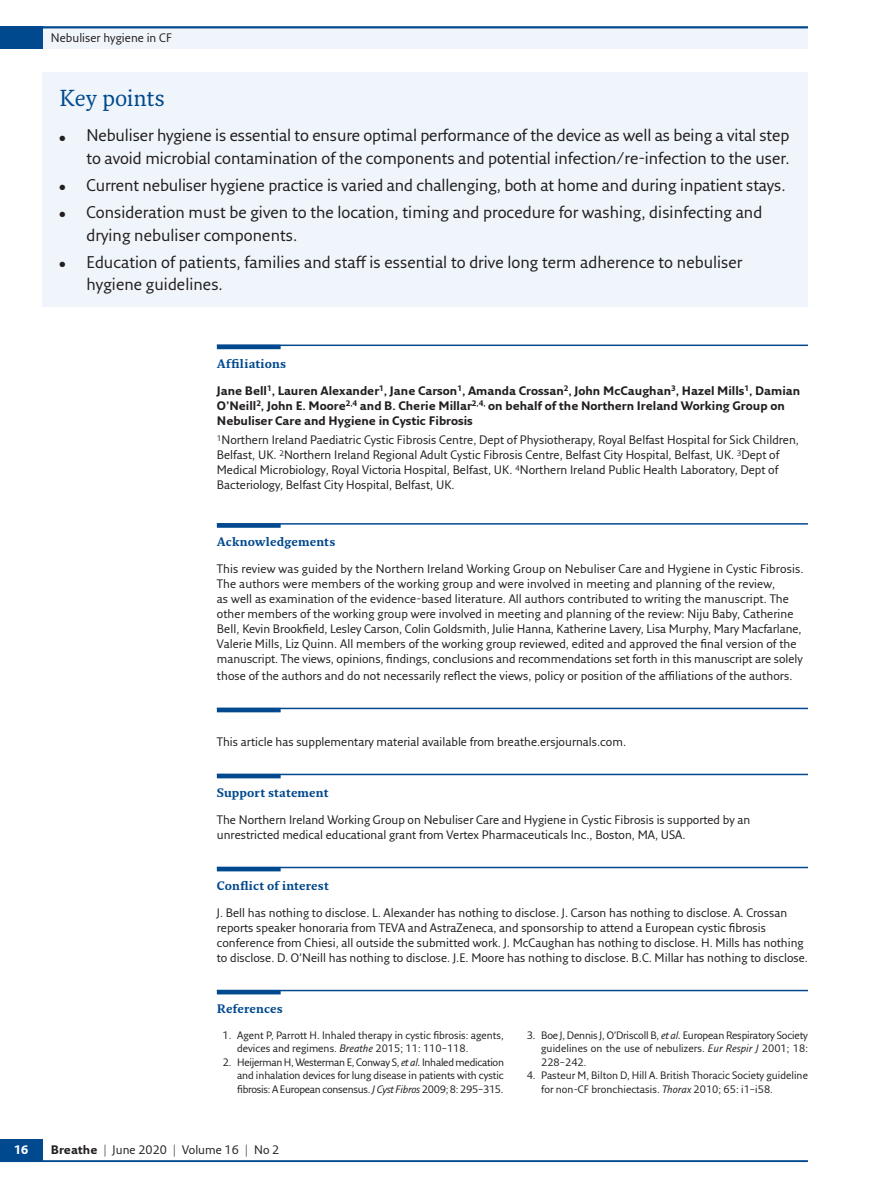
<style>
.page{position:relative;width:893px;height:1191px;background:#fff}
.page>*{position:absolute;margin:0;border:0;box-sizing:border-box;transform-origin:0 0}
.t1{font:22.5px "Fresco Std";color:#01498e}
.t2{font:16.5px/22.5px "Fresco Sans Pro";letter-spacing:-.005em;color:#231f20}
.t3{font:12px/15px "Fresco Sans Pro";color:#231f20}
.t4{font:700 12px/15px "Fresco Sans Pro";color:#231f20}
.t5{font:700 12px "Fresco Std";letter-spacing:.01em;color:#01498e}
.t6{font:700 12px "Fresco Std";letter-spacing:.03em;color:#01498e}
.t7{font:700 12px "Fresco Sans Pro";color:#fff}
.t8{font:10.5px/13.5px "Fresco Sans Pro";color:#231f20}
.s1{font-style:italic}
.s2{font-weight:700}
</style>
<div class="page">
<hr style="left:0;top:1160px;width:808px;height:2px;background:#01498e">
<div style="left:0;top:1138px;width:43px;height:23px;background:#01498e"></div>
<div style="left:0;top:26px;width:808px;height:23px;background:#eff5fb"></div>
<hr style="left:0;top:26px;width:808px;height:2px;background:#01498e">
<div style="left:0;top:26px;width:43px;height:23px;background:#01498e"></div>
<hr style="left:217px;top:344px;width:591px;height:2px;background:#01498e">
<hr style="left:217px;top:345px;width:64px;height:4px;background:#01498e">
<hr style="left:217px;top:523px;width:591px;height:1px;background:#01498e">
<div style="left:217px;top:523px;width:64px;height:5px;background:#01498e"></div>
<hr style="left:217px;top:707px;width:591px;height:2px;background:#01498e">
<hr style="left:217px;top:708px;width:64px;height:4px;background:#01498e">
<hr style="left:217px;top:773px;width:591px;height:2px;background:#01498e">
<hr style="left:217px;top:774px;width:64px;height:4px;background:#01498e">
<hr style="left:217px;top:866px;width:591px;height:2px;background:#01498e">
<hr style="left:217px;top:867px;width:64px;height:4px;background:#01498e">
<hr style="left:217px;top:989px;width:591px;height:2px;background:#01498e">
<hr style="left:217px;top:990px;width:64px;height:4px;background:#01498e">
<div style="left:42px;top:72px;width:766px;height:235px;background:#eff5fb"></div>
<p class="t3" style="left:51px;top:30px;width:123px">Nebuliser hygiene in CF</p>
<h1 class="t1" style="left:59px;top:84px;width:107px">Key points</h1>
<h2 class="t2" style="left:59px;top:124px;width:732px;text-align:right">● Nebuliser hygiene is essential to ensure optimal performance of the device as well as being a vital step to avoid microbial contamination of the components and potential infection/re-infection to the user.</h2>
<h2 class="t2" style="left:59px;top:173px;width:728px">● Current nebuliser hygiene practice is varied and challenging, both at home and during inpatient stays.</h2>
<h2 class="t2" style="left:86px;top:200px;width:677px;text-indent:-27px">● Consideration must be given to the location, timing and procedure for washing, disinfecting and drying nebuliser components.</h2>
<h2 class="t2" style="left:86px;top:250px;width:657px;text-indent:-27px">● Education of patients, families and staff is essential to drive long term adherence to nebuliser hygiene guidelines.</h2>
<p class="t6" style="left:217px;top:356px;width:71px">Affiliations</p>
<p class="t4" style="left:217px;top:383px;width:585px">Jane Bell<sup>1</sup>, Lauren Alexander<sup>1</sup>, Jane Carson<sup>1</sup>, Amanda Crossan<sup>2</sup>, John McCaughan<sup>3</sup>, Hazel Mills<sup>1</sup>, Damian<br>O’Neill<sup>2</sup>, John E. Moore<sup>2,4</sup> and B. Cherie Millar<sup>2,4,</sup> on behalf of the Northern Ireland Working Group on<br>Nebuliser Care and Hygiene in Cystic Fibrosis</p>
<p class="t3" style="left:217px;top:432px;width:584px"><sup>1</sup>Northern Ireland Paediatric Cystic Fibrosis Centre, Dept of Physiotherapy, Royal Belfast Hospital for Sick Children, Belfast, UK. <sup>2</sup>Northern Ireland Regional Adult Cystic Fibrosis Centre, Belfast City Hospital, Belfast, UK. <sup>3</sup>Dept of Medical Microbiology, Royal Victoria Hospital, Belfast, UK. <sup>4</sup>Northern Ireland Public Health Laboratory, Dept of Bacteriology, Belfast City Hospital, Belfast, UK.</p>
<p class="t5" style="left:217px;top:534px;width:120px">Acknowledgements</p>
<p class="t3" style="left:217px;top:561px;width:588px">This review was guided by the Northern Ireland Working Group on Nebuliser Care and Hygiene in Cystic Fibrosis.<br>The authors were members of the working group and were involved in meeting and planning of the review,<br>as well as examination of the evidence-based literature. All authors contributed to writing the manuscript. The other members of the working group were involved in meeting and planning of the review: Niju Baby, Catherine Bell, Kevin Brookfield, Lesley Carson, Colin Goldsmith, Julie Hanna, Katherine Lavery, Lisa Murphy, Mary Macfarlane, Valerie Mills, Liz Quinn. All members of the working group reviewed, edited and approved the final version of the manuscript. The views, opinions, findings, conclusions and recommendations set forth in this manuscript are solely</p>
<p class="t3" style="left:217px;top:668px;width:577px">those of the authors and do not necessarily reflect the views, policy or position of the affiliations of the authors.</p>
<p class="t3" style="left:217px;top:734px;width:411px">This article has supplementary material available from breathe.ersjournals.com.</p>
<p class="t5" style="left:217px;top:785px;width:113px">Support statement</p>
<p class="t3" style="left:217px;top:812px;width:535px">The Northern Ireland Working Group on Nebuliser Care and Hygiene in Cystic Fibrosis is supported by an unrestricted medical educational grant from Vertex Pharmaceuticals Inc., Boston, MA, USA.</p>
<p class="t5" style="left:217px;top:878px;width:113px">Conflict of interest</p>
<p class="t3" style="left:217px;top:905px;width:593px">J. Bell has nothing to disclose. L. Alexander has nothing to disclose. J. Carson has nothing to disclose. A. Crossan reports speaker honoraria from TEVA and AstraZeneca, and sponsorship to attend a European cystic fibrosis conference from Chiesi, all outside the submitted work. J. McCaughan has nothing to disclose. H. Mills has nothing to disclose. D. O’Neill has nothing to disclose. J.E. Moore has nothing to disclose. B.C. Millar has nothing to disclose.</p>
<p class="t5" style="left:217px;top:1001px;width:68px">References</p>
<p class="t8" style="left:237px;top:1027px;width:268px;text-indent:-14px">1. Agent P, Parrott H. Inhaled therapy in cystic fibrosis: agents, devices and regimens. <span class="s1">Breathe</span> 2015; 11: 110–118.</p>
<p class="t8" style="left:237px;top:1054px;width:268px;text-align:justify;text-indent:-14px">2. Heijerman H, Westerman E, Conway S, <span class="s1">et al.</span> Inhaled medication and inhalation devices for lung disease in patients with cystic fibrosis: A European consensus. <span class="s1">J Cyst Fibros</span> 2009; 8: 295–315.</p>
<p class="t8" style="left:541px;top:1027px;width:268px;text-align:justify;text-indent:-14px">3. Boe J, Dennis J, O’Driscoll B, <span class="s1">et al.</span> European Respiratory Society guidelines on the use of nebulizers. <span class="s1">Eur Respir J</span> 2001; 18:<br>228–242.</p>
<p class="t8" style="left:541px;top:1068px;width:268px;text-indent:-14px">4. Pasteur M, Bilton D, Hill A. British Thoracic Society guideline for non-CF bronchiectasis. <span class="s1">Thorax</span> 2010; 65: i1–i58.</p>
<p class="t7" style="left:14px;top:1142px;width:16px">16</p>
<p class="t3" style="left:51px;top:1142px;width:230px"><span class="s2">Breathe</span> | June 2020 | Volume 16 | No 2</p>
</div>
